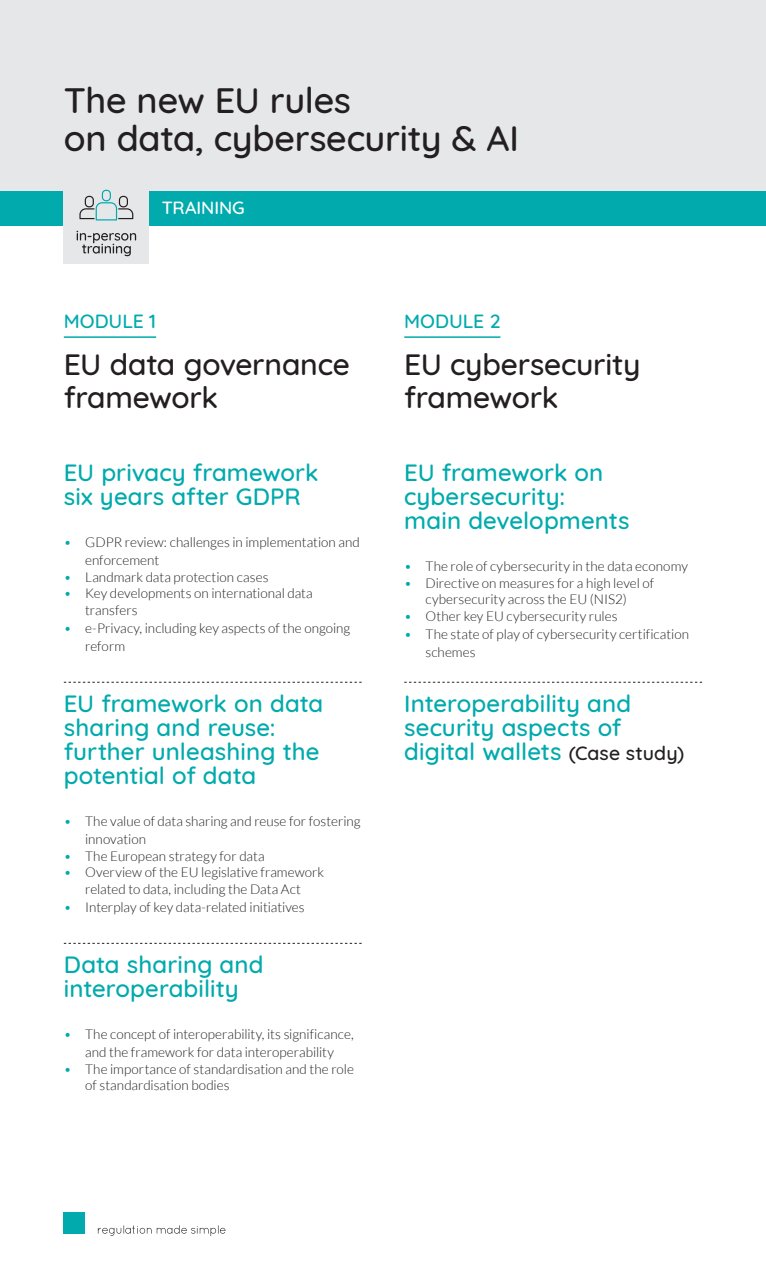
<style>
.page{position:relative;width:766px;height:1276px;background:#fff}
.page>*{position:absolute;margin:0;border:0;box-sizing:border-box;transform-origin:0 0}
.t1{font:500 36px/38.7px "Quicksand";letter-spacing:-.01em;color:#231f20}
.t2{font:500 30px/33px "Quicksand";letter-spacing:-.005em;color:#231f20}
.t3{font:500 24px/24px "Quicksand";letter-spacing:.005em;color:#00aaad}
.t4{font:500 19.5px "Quicksand";letter-spacing:-.005em;color:#00aaad}
.t5{font:500 18px "Quicksand";color:#fff}
.t6{font:300 13.5px/18px "Lato";color:#231f20}
.s1{color:#00aaad}
.s2{font-size:19.5px;color:#231f20}
</style>
<div class="page">
<div style="left:0;top:0;width:765px;height:191px;background:#e6e7e9"></div>
<div style="left:64px;top:1212px;width:21px;height:21px;background:#00aaad"></div>
<svg style="left:64px;top:682px;width:297px;height:1px"></svg>
<svg style="left:64px;top:943px;width:297px;height:1px"></svg>
<svg style="left:404px;top:682px;width:298px;height:1px"></svg>
<div style="left:0;top:191px;width:765px;height:34px;background:#00aaad"></div>
<svg style="left:98px;top:1225px;width:127px;height:11px"></svg>
<hr style="left:64px;top:336px;width:92px;height:2px;background:#00aaad">
<hr style="left:404px;top:336px;width:96px;height:2px;background:#00aaad">
<div style="left:64px;top:179px;width:85px;height:85px;background:#e6e7e9"></div>
<svg style="left:79px;top:190px;width:54px;height:30px"></svg>
<svg style="left:77px;top:231px;width:59px;height:25px"></svg>
<h1 class="t1" style="left:64px;top:77px;width:456px">The new EU rules<br>on data, cybersecurity &amp; AI</h1>
<h3 class="t5" style="left:162px;top:193px;width:85px">TRAINING</h3>
<h3 class="t4" style="left:64px;top:305px;width:94px">MODULE 1</h3>
<h2 class="t2" style="left:64px;top:345px;width:287px">EU data governance framework</h2>
<h3 class="t3" style="left:64px;top:458px;width:256px">EU privacy framework six years after GDPR</h3>
<p class="t6" style="left:85px;top:533px;width:276px;text-indent:-21px"><span class="s1">•</span> GDPR review: challenges in implementation and enforcement</p>
<p class="t6" style="left:64px;top:568px;width:206px"><span class="s1">•</span> Landmark data protection cases</p>
<p class="t6" style="left:85px;top:585px;width:229px;line-height:16.5px;text-indent:-21px"><span class="s1">•</span> Key developments on international data transfers</p>
<p class="t6" style="left:85px;top:619px;width:266px;text-indent:-21px"><span class="s1">•</span> e-Privacy, including key aspects of the ongoing reform</p>
<h3 class="t3" style="left:64px;top:689px;width:261px">EU framework on data sharing and reuse: further unleashing the potential of data</h3>
<p class="t6" style="left:85px;top:812px;width:277px;text-indent:-21px"><span class="s1">•</span> The value of data sharing and reuse for fostering innovation</p>
<p class="t6" style="left:64px;top:847px;width:202px"><span class="s1">•</span> The European strategy for data</p>
<p class="t6" style="left:64px;top:864px;width:262px;line-height:16.5px;text-align:center"><span class="s1">•</span> Overview of the EU legislative framework related to data, including the Data Act</p>
<p class="t6" style="left:64px;top:898px;width:242px"><span class="s1">•</span> Interplay of key data-related initiatives</p>
<h3 class="t3" style="left:64px;top:950px;width:201px">Data sharing and interoperability</h3>
<p class="t6" style="left:64px;top:1025px;width:291px;text-align:center"><span class="s1">•</span> The concept of interoperability, its significance, and the framework for data interoperability</p>
<p class="t6" style="left:85px;top:1060px;width:270px;line-height:16.5px;text-indent:-21px"><span class="s1">•</span> The importance of standardisation and the role of standardisation bodies</p>
<h3 class="t4" style="left:404px;top:305px;width:98px">MODULE 2</h3>
<h2 class="t2" style="left:404px;top:345px;width:237px">EU cybersecurity framework</h2>
<h3 class="t3" style="left:404px;top:458px;width:227px">EU framework on cybersecurity:<br>main developments</h3>
<p class="t6" style="left:404px;top:557px;width:285px"><span class="s1">•</span> The role of cybersecurity in the data economy</p>
<p class="t6" style="left:404px;top:574px;width:251px;line-height:16.5px;text-align:center"><span class="s1">•</span> Directive on measures for a high level of cybersecurity across the EU (NIS2)</p>
<p class="t6" style="left:404px;top:607px;width:215px"><span class="s1">•</span> Other key EU cybersecurity rules</p>
<p class="t6" style="left:425px;top:625px;width:265px;text-indent:-21px"><span class="s1">•</span> The state of play of cybersecurity certification schemes</p>
<h3 class="t3" style="left:404px;top:689px;width:281px">Interoperability and security aspects of digital wallets <span class="s2">(Case study)</span></h3>
</div>
